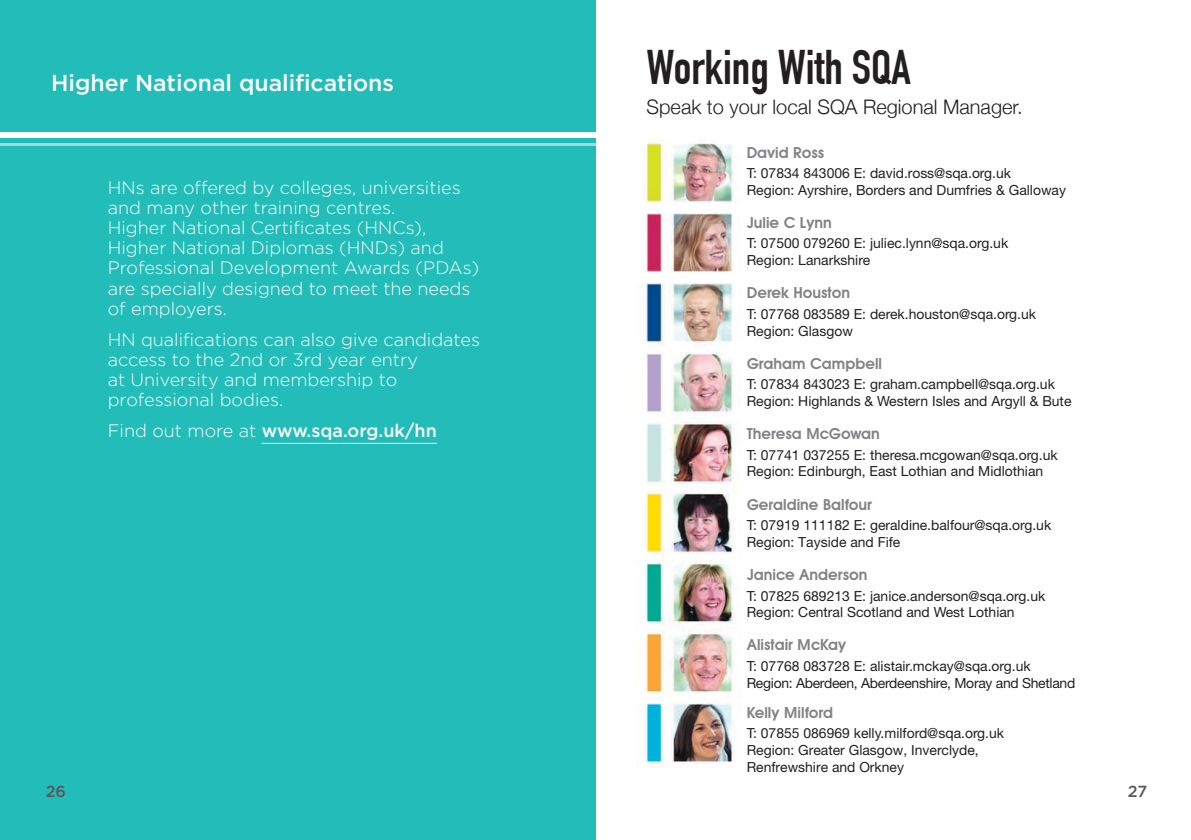
<style>
.page{position:relative;width:1191px;height:840px;background:#fff}
.page>*{position:absolute;margin:0;border:0;box-sizing:border-box;transform-origin:0 0}
.t1{font:700 47.6px "DIN Condensed";color:#231f20}
.t2{font:500 23px "Gotham";color:#fff}
.t3{font:300 20px "Helvetica Neue";color:#231f20}
.t4{font:300 18px/20px "Gotham";color:#fff}
.t5{font:500 18px "Gotham";color:#fff}
.t6{font:500 16px "Gotham";color:#58595b}
.t7{font:600 15.4px "Avant Garde Two BQ";color:#808285}
.t8{font:14px/16.8px "Helvetica Neue";color:#231f20}
.t9{font:14px/16.8px "Helvetica Neue";letter-spacing:-.02em;color:#231f20}
.s1{font-weight:300}
</style>
<div class="page">
<div style="left:0;top:0;width:595px;height:839px;background:#22bcb9"></div>
<div style="left:0;top:132px;width:595px;height:6px;background:#fff"></div>
<hr style="left:0;top:143px;width:595px;height:2px;background:#a2dad8">
<img style="left:642px;top:140px;width:93px;height:623px">
<hr style="left:262px;top:442px;width:175px;height:1px;background:#fff">
<h2 class="t2" style="left:51px;top:70px;width:344px">Higher National qualifications</h2>
<p class="t4" style="left:108px;top:178px;width:373px">HNs are offered by colleges, universities and many other training centres.<br>Higher National Certificates (HNCs), Higher National Diplomas (HNDs) and Professional Development Awards (PDAs) are specially designed to meet the needs of employers.</p>
<p class="t4" style="left:108px;top:329px;width:374px">HN qualifications can also give candidates access to the 2nd or 3rd year entry<br>at University and membership to professional bodies.</p>
<p class="t5" style="left:108px;top:420px;width:330px"><span class="s1">Find out more at</span> www.sqa.org.uk/hn</p>
<p class="t6" style="left:46px;top:781px;width:22px">26</p>
<h1 class="t1" style="left:646px;top:39px;width:266px">Working With SQA</h1>
<h3 class="t3" style="left:646px;top:90px;width:377px">Speak to your local SQA Regional Manager.</h3>
<p class="t7" style="left:746px;top:143px;width:79px">David Ross</p>
<p class="t8" style="left:746px;top:165px;width:321px">T: 07834 843006 E: david.ross@sqa.org.uk<br>Region: Ayrshire, Borders and Dumfries &amp; Galloway</p>
<p class="t7" style="left:746px;top:213px;width:87px">Julie C Lynn</p>
<p class="t8" style="left:746px;top:236px;width:263px">T: 07500 079260 E: juliec.lynn@sqa.org.uk<br>Region: Lanarkshire</p>
<p class="t7" style="left:746px;top:284px;width:105px">Derek Houston</p>
<p class="t8" style="left:746px;top:306px;width:291px">T: 07768 083589 E: derek.houston@sqa.org.uk<br>Region: Glasgow</p>
<p class="t7" style="left:746px;top:354px;width:137px">Graham Campbell</p>
<p class="t8" style="left:746px;top:376px;width:326px">T: 07834 843023 E: graham.campbell@sqa.org.uk<br>Region: Highlands &amp; Western Isles and Argyll &amp; Bute</p>
<p class="t7" style="left:746px;top:424px;width:135px">Theresa McGowan</p>
<p class="t8" style="left:746px;top:447px;width:312px">T: 07741 037255 E: theresa.mcgowan@sqa.org.uk<br>Region: Edinburgh, East Lothian and Midlothian</p>
<p class="t7" style="left:746px;top:495px;width:127px">Geraldine Balfour</p>
<p class="t8" style="left:746px;top:517px;width:306px">T: 07919 111182 E: geraldine.balfour@sqa.org.uk<br>Region: Tayside and Fife</p>
<p class="t7" style="left:746px;top:565px;width:122px">Janice Anderson</p>
<p class="t8" style="left:746px;top:587px;width:300px">T: 07825 689213 E: janice.anderson@sqa.org.uk<br>Region: Central Scotland and West Lothian</p>
<p class="t7" style="left:746px;top:635px;width:101px">Alistair McKay</p>
<p class="t9" style="left:746px;top:658px;width:330px">T: 07768 083728 E: alistair.mckay@sqa.org.uk<br>Region: Aberdeen, Aberdeenshire, Moray and Shetland</p>
<p class="t7" style="left:746px;top:703px;width:88px">Kelly Milford</p>
<p class="t8" style="left:746px;top:725px;width:259px">T: 07855 086969 kelly.milford@sqa.org.uk<br>Region: Greater Glasgow, Inverclyde,<br>Renfrewshire and Orkney</p>
<p class="t6" style="left:1127px;top:781px;width:21px">27</p>
</div>
